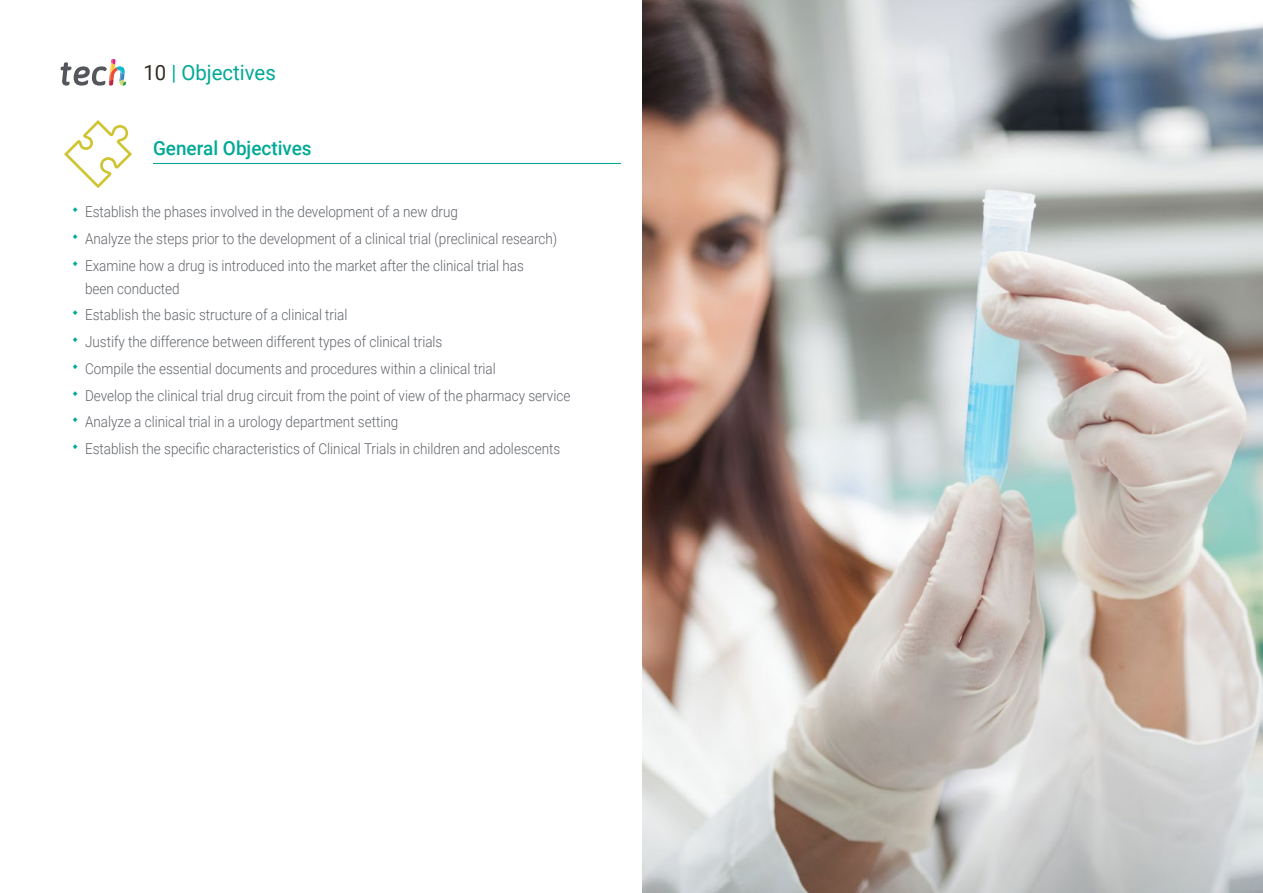
<style>
.page{position:relative;width:1263px;height:893px;background:#fff}
.page>*{position:absolute;margin:0;border:0;box-sizing:border-box;transform-origin:0 0}
.t1{font:21px "Roboto";color:#00a996}
.t2{font:500 19.5px "Roboto";color:#00a996}
.t3{font:300 15px/26.7px "Roboto";color:#61646a;scale:.9 1}
.s1{color:#312e20}
</style>
<div class="page">
<hr style="left:153px;top:163px;width:468px;height:1px;background:#00a996">
<svg style="left:64px;top:120px;width:68px;height:68px"></svg>
<img style="left:642px;top:0;width:621px;height:893px">
<svg style="left:61px;top:59px;width:65px;height:27px"></svg>
<h1 class="t1" style="left:144px;top:57px;width:134px"><span class="s1">10</span> | Objectives</h1>
<h2 class="t2" style="left:153px;top:134px;width:160px">General Objectives</h2>
<p class="t3" style="left:85px;top:198px;width:526px">Establish the phases involved in the development of a new drug<br>Analyze the steps prior to the development of a clinical trial (preclinical research)<br>Examine how a drug is introduced into the market after the clinical trial has</p>
<p class="t3" style="left:85px;top:274px;width:541px">been conducted<br>Establish the basic structure of a clinical trial<br>Justify the difference between different types of clinical trials<br>Compile the essential documents and procedures within a clinical trial<br>Develop the clinical trial drug circuit from the point of view of the pharmacy service Analyze a clinical trial in a urology department setting<br>Establish the specific characteristics of Clinical Trials in children and adolescents</p>
</div>
